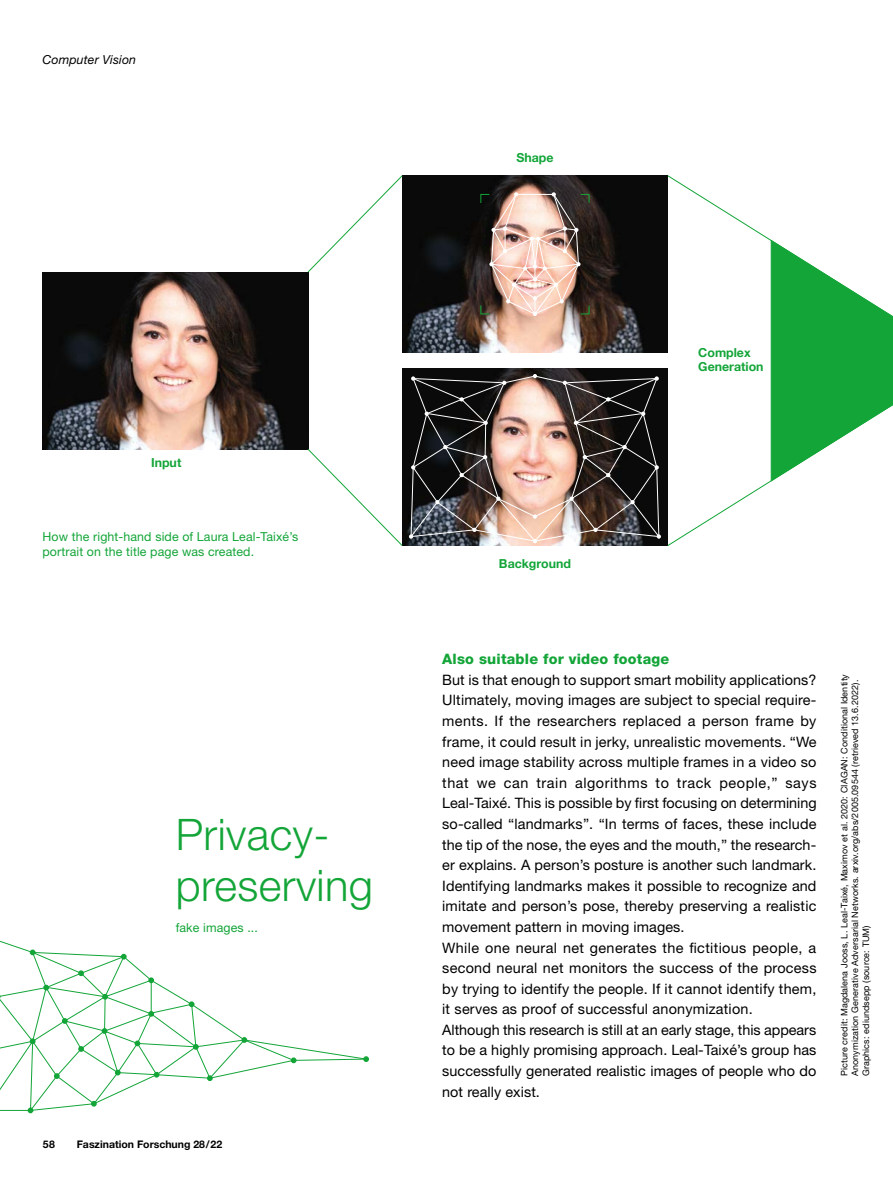
<style>
.page{position:relative;width:893px;height:1191px;background:#fff}
.page>*{position:absolute;margin:0;border:0;box-sizing:border-box;transform-origin:0 0}
.t1{font:300 43.5px/51.4px "Helvetica Neue LT Std";letter-spacing:.01em;color:#13a538}
.Fliesstext_Text_E{font:14.4px/20.5px "Helvetica Neue LT Std";letter-spacing:.005em;color:#000;text-align:justify}
.Fliesstext_Text_E_Zwischenüberschrift{font:800 14.4px "Helvetica Neue LT Std";letter-spacing:.015em;color:#13a538}
.t2{font:12.3px/15.5px "Helvetica Neue LT Std";letter-spacing:.01em;color:#13a538}
.t3{font:700 12.3px/13.5px "Helvetica Neue";color:#13a538}
.t4{font:italic 12.3px "Helvetica Neue LT Std";letter-spacing:.01em;color:#000}
.t5{font:700 10.5px "Helvetica Neue LT Std";color:#000}
.t6{font:9px/10.8px "Helvetica Neue LT Std";letter-spacing:.01em;color:#000}
</style>
<div class="page">
<img style="left:43px;top:272px;width:265px;height:177px">
<img style="left:402px;top:176px;width:7px;height:177px">
<img style="left:402px;top:368px;width:7px;height:177px">
<svg style="left:409px;top:175px;width:484px;height:371px"></svg>
<svg style="left:307px;top:175px;width:96px;height:98px"></svg>
<svg style="left:307px;top:448px;width:96px;height:98px"></svg>
<svg style="left:0;top:940px;width:369px;height:173px"></svg>
<p class="t4" style="left:43px;top:52px;width:95px">Computer Vision</p>
<p class="t3" style="left:516px;top:151px;width:39px">Shape</p>
<p class="t3" style="left:151px;top:456px;width:32px">Input</p>
<p class="t2" style="left:43px;top:528px;width:257px">How the right-hand side of Laura Leal-Taixé’s portrait on the title page was created.</p>
<h1 class="t1" style="left:176px;top:807px;width:199px">Privacy&shy;preserving</h1>
<p class="t2" style="left:176px;top:919px;width:84px">fake images ...</p>
<p class="t5" style="left:43px;top:1137px;width:14px">58</p>
<p class="t5" style="left:77px;top:1137px;width:147px">Faszination Forschung 28/22</p>
<p class="t3" style="left:698px;top:346px;width:67px">Complex<br>Generation</p>
<p class="t3" style="left:499px;top:557px;width:73px">Background</p>
<h3 class="Fliesstext_Text_E_Zwischenüberschrift" style="left:442px;top:650px;width:229px">Also suitable for video footage</h3>
<p class="Fliesstext_Text_E" style="left:442px;top:669px;width:376px">But is that enough to support smart mobility applications?<br>Ultimately, moving images are subject to special require&shy;ments. If the researchers replaced a person frame by frame, it could result in jerky, unrealistic movements. “We need image stability across multiple frames in a video so that we can train algorithms to track people,” says Leal-Taixé. This is possible by first focusing on determining so-called “landmarks”. “In terms of faces, these include the tip of the nose, the eyes and the mouth,” the research&shy;er explains. A person’s posture is another such landmark.<br>Identifying landmarks makes it possible to recognize and imitate and person’s pose, thereby preserving a realistic movement pattern in moving images.</p>
<p class="Fliesstext_Text_E" style="left:442px;top:937px;width:376px">While one neural net generates the fictitious people, a second neural net monitors the success of the process by trying to identify the people. If it cannot identify them, it serves as proof of successful anonymization.</p>
<p class="Fliesstext_Text_E" style="left:442px;top:1019px;width:376px">Although this research is still at an early stage, this appears to be a highly promising approach. Leal-Taixé’s group has successfully generated realistic images of people who do not really exist.</p>
<p class="t6" style="left:839px;top:1076px;width:403px;rotate:-90deg">Picture credit: Magdalena Jooss, L. Leal-Taixé, Maximov et al. 2020: CIAGAN: Conditional Identity<br>Anonymization Generative Adversarial Networks. arxiv.org/abs/2005.09544 (retrieved 13.6.2022).<br>Graphics: ediundsepp (source: TUM)</p>
</div>
